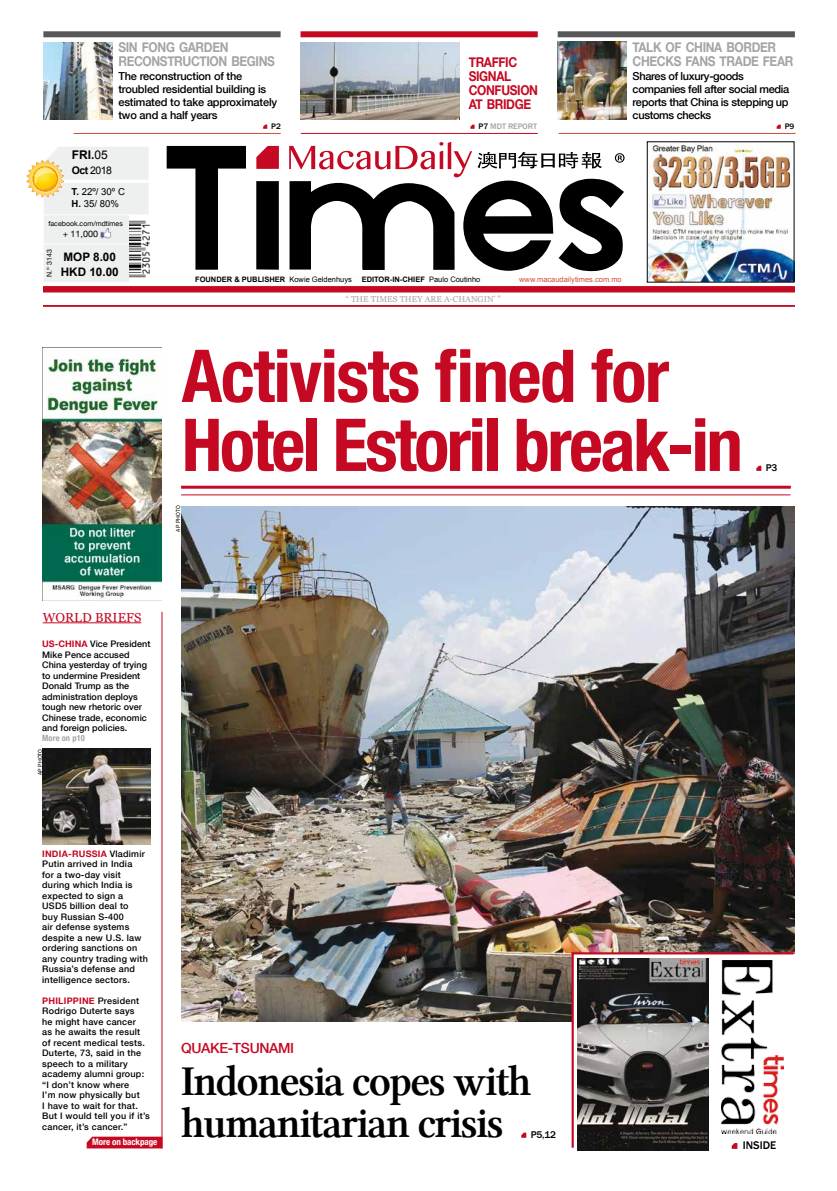
<style>
.page{position:relative;width:837px;height:1191px;background:#fff}
.page>*{position:absolute;margin:0;border:0;box-sizing:border-box;transform-origin:0 0}
.t1{font:700 condensed 73px/69px "Helvetica Neue";letter-spacing:-.035em;color:#c50922}
.t2{font:43px/42px "Lin Libertine Z";letter-spacing:-.04em;color:#000}
.t3{font:500 14px "Helvetica Neue";letter-spacing:-.025em;color:#c50922}
.t4{font:700 13.6px/14px "Helvetica Neue";letter-spacing:-.03em;color:#a3a4a6;scale:.88 1}
.t5{font:700 13.6px/14px "Helvetica Neue";letter-spacing:-.03em;color:#c50922;scale:.88 1}
.t6{font:13px "Georgia";color:#c50922}
.t7{font:700 12px "Arial";color:#000}
.t8{font:700 11.7px/15.3px "Arial";color:#000}
.t9{font:500 11.4px "Franklin Gothic";color:#000}
.t10{font:500 11px/13px "Helvetica Neue";letter-spacing:-.03em;color:#000}
.t11{font:10.5px "Arial";color:#000}
.t12{font:500 10px "Franklin Gothic";color:#000}
.t13{font:9.6px/12.1px "Arial";color:#000}
.t14{font:500 9px/10.5px "Helvetica Neue";letter-spacing:.025em;color:#000}
.t15{font:500 9px/10.5px "Helvetica Neue";letter-spacing:.005em;color:#000}
.t16{font:700 condensed 9px "Helvetica Neue";letter-spacing:-.01em;color:#fff}
.t17{font:700 9px "Helvetica Neue";letter-spacing:.025em;color:#c50922}
.t18{font:9px "Helvetica Neue";color:#000}
.t19{font:8.5px "Georgia";color:#a3a4a6}
.t20{font:700 condensed 8.5px "Helvetica Neue";letter-spacing:.01em;color:#a3a4a6}
.t21{font:500 8.2px "Franklin Gothic";color:#a3a4a6}
.t22{font:500 8.2px "Franklin Gothic";color:#000}
.t23{font:700 7.5px "Arial";color:#000}
.t24{font:7.5px "Arial";color:#cf4e3b}
.t25{font:7px "Helvetica Neue";color:#000}
.t26{font:6px "Franklin Gothic";letter-spacing:.025em;color:#000}
.s1{color:#000}
.s2{font-weight:400}
.s3{font-weight:700}
.s4{font-weight:700;color:#c50922}
</style>
<div class="page">
<svg style="left:167px;top:146px;width:79px;height:124px"></svg>
<svg style="left:256px;top:181px;width:23px;height:89px;background:#060606"></svg>
<svg style="left:289px;top:142px;width:335px;height:129px"></svg>
<svg style="left:256px;top:146px;width:23px;height:23px"></svg>
<div style="left:43px;top:286px;width:751px;height:6px;background:#c50922"></div>
<hr style="left:43px;top:305px;width:751px;height:1px;background:#c50922">
<img style="left:148px;top:224px;width:1px;height:50px">
<div style="left:300px;top:31px;width:237px;height:6px;background:#c50922"></div>
<div style="left:43px;top:31px;width:237px;height:6px;background:#58585a"></div>
<div style="left:557px;top:31px;width:237px;height:6px;background:#58585a"></div>
<hr style="left:301px;top:133px;width:236px;height:1px;background:#c50922">
<hr style="left:558px;top:133px;width:237px;height:1px;background:#cf4e3b">
<hr style="left:74px;top:133px;width:206px;height:1px;background:#cf4e3b">
<img style="left:181px;top:506px;width:613px;height:515px">
<svg style="left:470px;top:125px;width:4px;height:4px"></svg>
<svg style="left:263px;top:125px;width:4px;height:4px"></svg>
<svg style="left:776px;top:125px;width:4px;height:4px"></svg>
<img style="left:649px;top:144px;width:142px;height:136px">
<hr style="left:162px;top:612px;width:1px;height:536px;background:#c50922">
<hr style="left:43px;top:622px;width:98px;height:1px;background:#c50922">
<svg style="left:87px;top:1136px;width:75px;height:12px"></svg>
<img style="left:43px;top:42px;width:70px;height:77px">
<img style="left:557px;top:41px;width:69px;height:78px">
<img style="left:301px;top:43px;width:158px;height:76px">
<svg style="left:26px;top:147px;width:122px;height:135px"></svg>
<hr style="left:181px;top:494px;width:609px;height:1px;background:#c50922">
<hr style="left:181px;top:486px;width:609px;height:3px;background:#c50922">
<img style="left:43px;top:748px;width:108px;height:97px">
<svg style="left:756px;top:466px;width:5px;height:5px"></svg>
<svg style="left:521px;top:1132px;width:5px;height:5px"></svg>
<img style="left:43px;top:347px;width:119px;height:252px">
<div style="left:573px;top:954px;width:221px;height:202px;background:#fff"></div>
<svg style="left:731px;top:1143px;width:6px;height:5px"></svg>
<img style="left:721px;top:960px;width:62px;height:174px">
<img style="left:577px;top:958px;width:131px;height:192px">
<hr style="left:571px;top:952px;width:222px;height:2px;background:#c50922">
<hr style="left:571px;top:952px;width:2px;height:195px;background:#c50922">
<h3 class="t4" style="left:118px;top:41px;width:179px">SIN FONG GARDEN<br>RECONSTRUCTION BEGINS</h3>
<p class="t10" style="left:118px;top:69px;width:160px">The reconstruction of the troubled residential building is estimated to take approximately two and a half years</p>
<h3 class="t4" style="left:632px;top:41px;width:165px">TALK OF CHINA BORDER</h3>
<h3 class="t5" style="left:468px;top:56px;width:57px">TRAFFIC</h3>
<h3 class="t4" style="left:632px;top:55px;width:184px">CHECKS FANS TRADE FEAR</h3>
<h3 class="t5" style="left:468px;top:70px;width:80px">SIGNAL<br>CONFUSION<br>AT BRIDGE</h3>
<p class="t10" style="left:632px;top:69px;width:158px">Shares of luxury-goods companies fell after social media reports that China is stepping up customs checks</p>
<p class="t22" style="left:271px;top:121px;width:11px">P2</p>
<p class="t21" style="left:478px;top:121px;width:60px"><span class="s1">P7</span> MDT REPORT</p>
<p class="t22" style="left:784px;top:121px;width:11px">P9</p>
<h3 class="t7" style="left:72px;top:147px;width:38px">FRI.<span class="s2">05</span></h3>
<p class="t11" style="left:72px;top:163px;width:42px"><span class="s3">OCT</span> 2018</p>
<p class="t13" style="left:72px;top:186px;width:55px"><span class="s3">T.</span> 22º/ 30º C<br><span class="s3">H.</span> 35/ 80%</p>
<p class="t25" style="left:48px;top:219px;width:76px">facebook.com/mdtimes</p>
<p class="t18" style="left:63px;top:228px;width:37px">+ 11,000</p>
<p class="t25" style="left:44px;top:277px;width:29px;rotate:-90deg">N.º 3143</p>
<p class="t8" style="left:61px;top:249px;width:59px">MOP 8.00<br>HKD 10.00</p>
<p class="t23" style="left:195px;top:274px;width:158px">FOUNDER &amp; PUBLISHER <span class="s2">Kowie Geldenhuys</span></p>
<p class="t23" style="left:361px;top:274px;width:120px">EDITOR-IN-CHIEF <span class="s2">Paulo Coutinho</span></p>
<p class="t24" style="left:519px;top:274px;width:104px">www.macaudailytimes.com.mo</p>
<p class="t19" style="left:345px;top:293px;width:157px">“ THE TIMES THEY ARE A-CHANGIN’ ”</p>
<h1 class="t1" style="left:182px;top:336px;width:562px">Activists fined for<br>Hotel Estoril break-in</h1>
<p class="t26" style="left:174px;top:532px;width:28px;rotate:-90deg">ap photo</p>
<p class="t12" style="left:765px;top:461px;width:13px">P3</p>
<h3 class="t6" style="left:43px;top:607px;width:100px">WORLD BRIEFS</h3>
<p class="t15" style="left:42px;top:638px;width:110px"><span class="s4">US-CHINA</span> Vice President<br>Mike Pence accused<br>China yesterday of trying to undermine President<br>Donald Trump as the administration deploys tough new rhetoric over<br>Chinese trade, economic and foreign policies.</p>
<p class="t20" style="left:42px;top:731px;width:44px">More on p10</p>
<p class="t26" style="left:36px;top:775px;width:28px;rotate:-90deg">ap photo</p>
<p class="t17" style="left:42px;top:846px;width:44px">INDIA-RUSS</p>
<p class="t14" style="left:42px;top:848px;width:107px;text-indent:56px"><span class="s4">IA</span> Vladimir<br>Putin arrived in India<br>for a two-day visit during which India is expected to sign a<br>USD5 billion deal to<br>buy Russian S-400<br>air defense systems despite a new U.S. law ordering sanctions on any country trading with<br>Russia’s defense and intelligence sectors.</p>
<p class="t14" style="left:42px;top:995px;width:109px"><span class="s4">PHILIPPINE</span> President<br>Rodrigo Duterte says<br>he might have cancer<br>as he awaits the result of recent medical tests.<br>Duterte, 73, said in the speech to a military academy alumni group: “I don’t know where<br>I’m now physically but<br>I have to wait for that.<br>But I would tell you if it’s cancer, it’s cancer.”</p>
<p class="t16" style="left:92px;top:1134px;width:66px">More on backpage</p>
<h3 class="t3" style="left:181px;top:1036px;width:62px">Quake-tsu</h3>
<h3 class="t3" style="left:259px;top:1036px;width:27px">nami</h3>
<h2 class="t2" style="left:181px;top:1061px;width:352px">Indonesia copes with humanitarian crisis</h2>
<p class="t12" style="left:530px;top:1128px;width:27px">P5,12</p>
<p class="t9" style="left:742px;top:1138px;width:35px">INSIDE</p>
</div>
